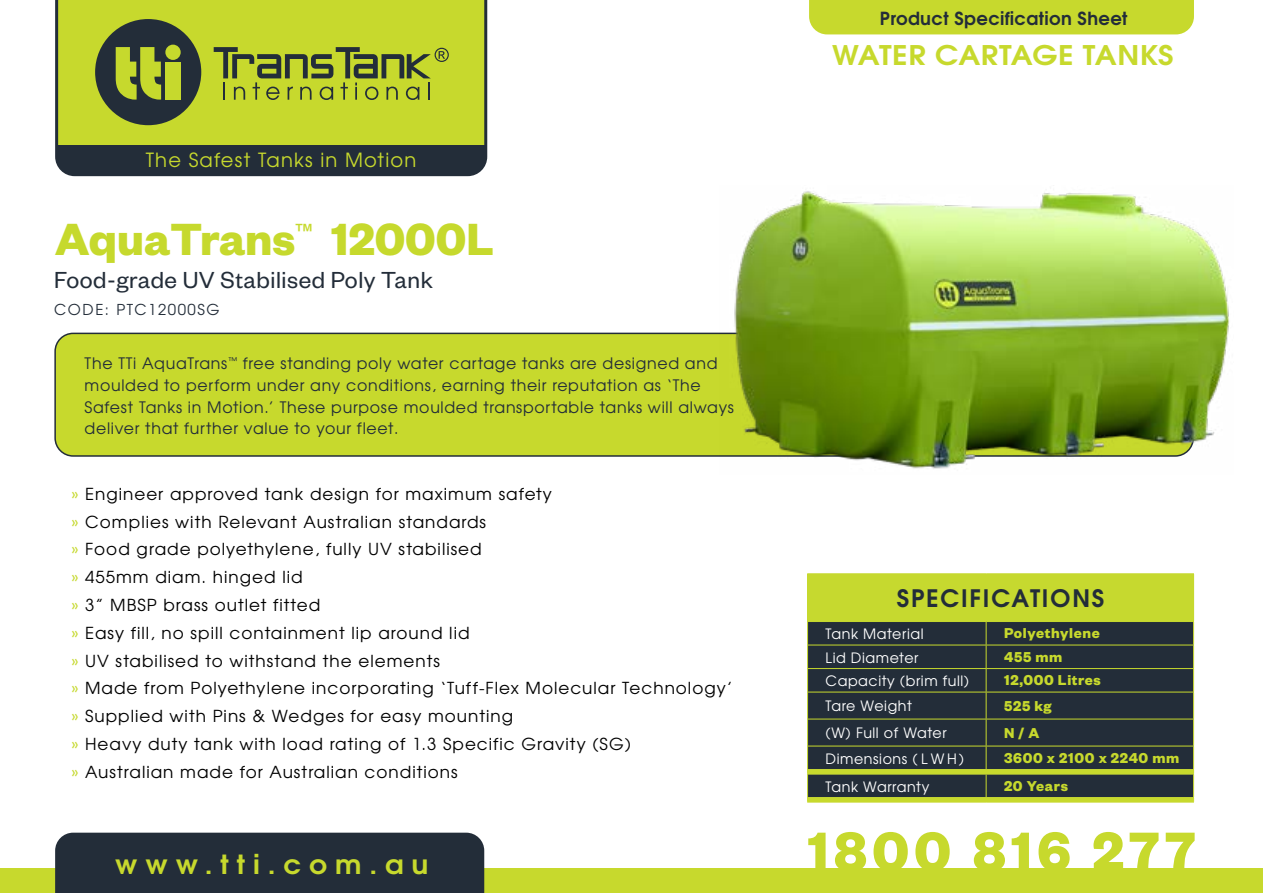
<style>
.page{position:relative;width:1263px;height:893px;background:#fff}
.page>*{position:absolute;margin:0;border:0;box-sizing:border-box;transform-origin:0 0}
.t1{font:700 60px "Founders Grotesk";letter-spacing:.08em;color:#c7d92d}
.t2{font:700 49.5px "Founders Grotesk";color:#c6d92d}
.t3{font:700 27px "Te X Gyre Adventor";letter-spacing:.01em;color:#c7d92d;scale:1.1 1}
.t4{font:700 26.25px "Te X Gyre Adventor";letter-spacing:.28em;color:#c7d92d;scale:1.07 1}
.t5{font:25.5px "Founders Grotesk";letter-spacing:.02em;color:#232d39}
.t6{font:700 24px "Te X Gyre Adventor";letter-spacing:.075em;color:#232d39}
.t7{font:19.5px "Te X Gyre Adventor";letter-spacing:.06em;color:#c7d92d}
.t8{font:700 18px "Te X Gyre Adventor";letter-spacing:.02em;color:#232d39}
.t9{font:16.5px/27.8px "Te X Gyre Adventor";letter-spacing:.06em;color:#000}
.t10{font:15.75px/21.8px "Te X Gyre Adventor";letter-spacing:.045em;color:#232d39}
.t11{font:700 15.75px "Founders Grotesk";letter-spacing:.04em;color:#c7d92d}
.t12{font:15px "Te X Gyre Adventor";letter-spacing:.105em;color:#232d39}
.t13{font:14.25px "Te X Gyre Adventor";letter-spacing:.04em;color:#fff}
.s1{color:#c6d92f}
</style>
<div class="page">
<div style="left:0;top:869px;width:1263px;height:24px;background:#c7d92d"></div>
<div style="left:55px;top:833px;width:429px;height:60px;background:#232d39"></div>
<svg style="left:55px;top:0;width:432px;height:176px;background:#93a231"></svg>
<div style="left:809px;top:0;width:385px;height:34px;background:#c7d92d"></div>
<div style="left:55px;top:333px;width:1138px;height:123px;background:#c7d92d;border-radius:18px"></div>
<div style="left:54px;top:333px;width:1140px;height:124px;border:2px solid #232d39;border-radius:18px"></div>
<img style="left:720px;top:191px;width:509px;height:278px">
<div style="left:807px;top:574px;width:386px;height:47px;background:#c6d92f"></div>
<hr style="left:807px;top:573px;width:179px;height:1px;background:#c6d92f">
<hr style="left:986px;top:573px;width:208px;height:1px;background:#c6d92f">
<hr style="left:807px;top:621px;width:179px;height:1px;background:#c6d92f">
<hr style="left:986px;top:621px;width:208px;height:1px;background:#c6d92f">
<hr style="left:1193px;top:574px;width:1px;height:47px;background:#c6d92f">
<svg style="left:807px;top:622px;width:387px;height:180px;background:#323d37"></svg>
<hr style="left:807px;top:802px;width:179px;height:1px;background:#c7d92d">
<hr style="left:986px;top:802px;width:208px;height:1px;background:#c7d92d">
<p class="t7" style="left:146px;top:145px;width:272px">The Safest Tanks in Motion</p>
<h2 class="t2" style="left:55px;top:207px;width:440px">AquaTrans<sup>™</sup> 12000L</h2>
<h3 class="t5" style="left:54px;top:264px;width:380px">Food-grade UV Stabilised Poly Tank</h3>
<p class="t12" style="left:54px;top:297px;width:167px">CODE: PTC12000SG</p>
<p class="t10" style="left:85px;top:351px;width:651px">The TTi AquaTrans<sup>™</sup> free standing poly water cartage tanks are designed and moulded to perform under any conditions, earning their reputation as ‘The Safest Tanks in Motion.’ These purpose moulded transportable tanks will always deliver that further value to your fleet.</p>
<p class="t9" style="left:72px;top:479px;width:662px"><span class="s1">»</span> Engineer approved tank design for maximum safety<br><span class="s1">»</span> Complies with Relevant Australian standards<br><span class="s1">»</span> Food grade polyethylene, fully UV stabilised<br><span class="s1">»</span> 455mm diam. hinged lid<br><span class="s1">»</span> 3” MBSP brass outlet fitted<br><span class="s1">»</span> Easy fill, no spill containment lip around lid<br><span class="s1">»</span> UV stabilised to withstand the elements<br><span class="s1">»</span> Made from Polyethylene incorporating ‘Tuff-Flex Molecular Technology’ <span class="s1">»</span> Supplied with Pins &amp; Wedges for easy mounting<br><span class="s1">»</span> Heavy duty tank with load rating of 1.3 Specific Gravity (SG)<br><span class="s1">»</span> Australian made for Australian conditions</p>
<h3 class="t4" style="left:115px;top:841px;width:294px">www.tti.com.au</h3>
<p class="t8" style="left:880px;top:2px;width:249px">Product Specification Sheet</p>
<h3 class="t3" style="left:832px;top:32px;width:312px">WATER CARTAGE TANKS</h3>
<h3 class="t6" style="left:897px;top:578px;width:209px">SPECIFICATIONS</h3>
<p class="t13" style="left:825px;top:622px;width:100px">Tank Material</p>
<p class="t11" style="left:1004px;top:623px;width:97px">Polyethylene</p>
<p class="t13" style="left:825px;top:646px;width:94px">Lid Diameter</p>
<p class="t11" style="left:1004px;top:647px;width:60px">455 mm</p>
<p class="t13" style="left:825px;top:670px;width:145px">Capacity (brim full)</p>
<p class="t11" style="left:1004px;top:670px;width:98px">12,000 Litres</p>
<p class="t13" style="left:825px;top:695px;width:88px">Tare Weight</p>
<p class="t11" style="left:1004px;top:695px;width:49px">525 kg</p>
<p class="t13" style="left:825px;top:722px;width:123px">(W) Full of Water</p>
<p class="t11" style="left:1004px;top:722px;width:37px">N / A</p>
<p class="t13" style="left:825px;top:747px;width:140px">Dimensions ( L W H)</p>
<p class="t11" style="left:1004px;top:748px;width:177px">3600 x 2100 x 2240 mm</p>
<p class="t13" style="left:825px;top:775px;width:105px">Tank Warranty</p>
<p class="t11" style="left:1004px;top:776px;width:65px">20 Years</p>
<h1 class="t1" style="left:808px;top:813px;width:389px">1800 816 277</h1>
</div>
